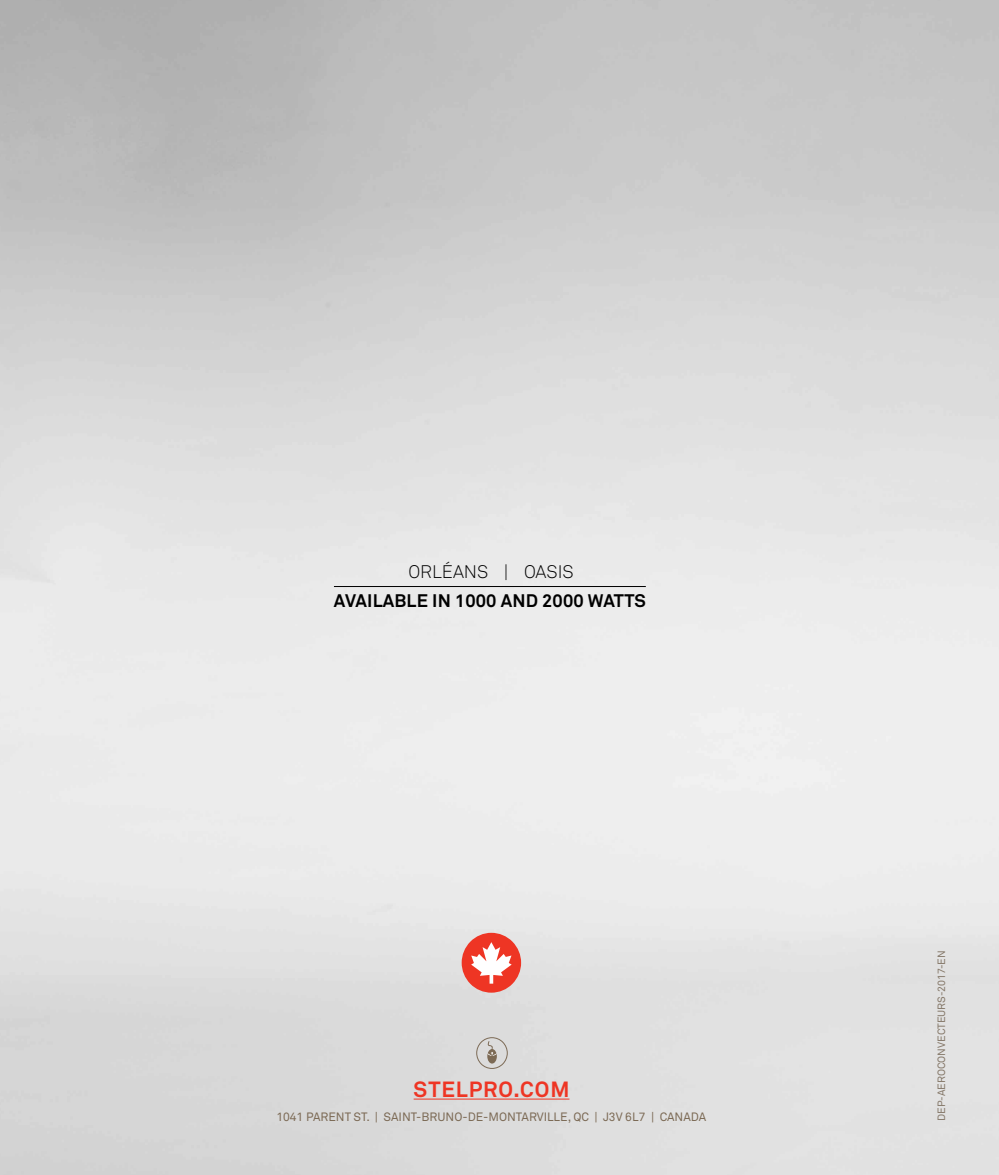
<style>
.page{position:relative;width:999px;height:1175px;background:#fff}
.page>*{position:absolute;margin:0;border:0;box-sizing:border-box;transform-origin:0 0}
.t1{font:700 21.75px "Akkurat";letter-spacing:.04em;color:#ee3524}
.t2{font:700 18px "Akkurat";letter-spacing:.01em;color:#000}
.t3{font:300 18px "Akkurat";color:#000}
.t4{font:12px "Akkurat";color:#7c6a55}
.t5{font:10.5px "Akkurat";color:#857869}
</style>
<div class="page">
<img style="left:0;top:0;width:999px;height:1174px">
<hr style="left:414px;top:1098px;width:155px;height:1px;background:#ee3524">
<svg style="left:476px;top:1037px;width:32px;height:32px"></svg>
<hr style="left:334px;top:586px;width:312px;height:1px;background:#000">
<svg style="left:462px;top:932px;width:59px;height:60px"></svg>
<h2 class="t3" style="left:408px;top:560px;width:167px">ORLÉANS | OASIS</h2>
<h2 class="t2" style="left:334px;top:589px;width:314px">AVAILABLE IN 1000 AND 2000 WATTS</h2>
<h1 class="t1" style="left:414px;top:1075px;width:157px">STELPRO.COM</h1>
<p class="t4" style="left:276px;top:1109px;width:431px">1041 PARENT ST. | SAINT-BRUNO-DE-MONTARVILLE, QC | J3V 6L7 | CANADA</p>
<p class="t5" style="left:935px;top:1120px;width:172px;rotate:-90deg">DEP-AEROCONVECTEURS-2017-EN</p>
</div>
